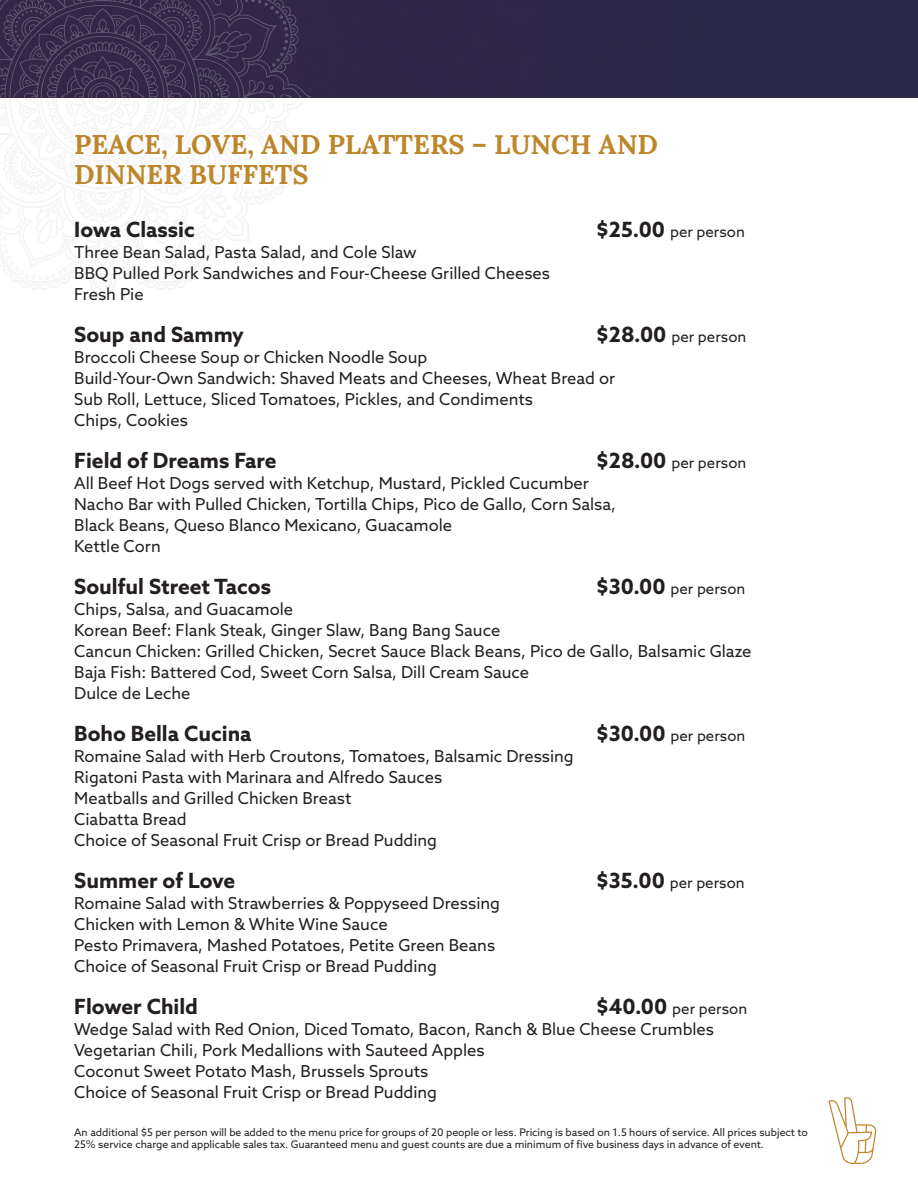
<style>
.page{position:relative;width:918px;height:1188px;background:#fff}
.page>*{position:absolute;margin:0;border:0;box-sizing:border-box;transform-origin:0 0}
.t1{font:700 27px/30px "Lora";color:#bd862b}
.t2{font:700 21px "Azo Sans";color:#231f20}
.t3{font:16.5px/21px "Azo Sans";color:#231f20}
.t4{font:15px "Azo Sans";color:#231f20}
.t5{font:10.5px/12px "Azo Sans";color:#231f20}
.s1{font-weight:700;font-size:21px}
</style>
<div class="page">
<div style="left:312px;top:0;width:606px;height:97px;background:#2d2848"></div>
<img style="left:0;top:0;width:312px;height:301px">
<svg style="left:828px;top:1097px;width:48px;height:67px"></svg>
<p class="t1" style="left:74px;top:127px;width:585px">PEACE, LOVE, AND PLATTERS – LUNCH AND<br>DINNER BUFFETS</p>
<p class="t2" style="left:74px;top:216px;width:122px">Iowa Classic</p>
<p class="t4" style="left:596px;top:222px;width:150px"><span class="s1">$25.00</span> per person</p>
<p class="t3" style="left:74px;top:241px;width:344px">Three Bean Salad, Pasta Salad, and Cole Slaw</p>
<p class="t3" style="left:74px;top:262px;width:477px">BBQ Pulled Pork Sandwiches and Four-Cheese Grilled Cheeses</p>
<p class="t3" style="left:74px;top:283px;width:71px">Fresh Pie</p>
<p class="t2" style="left:74px;top:321px;width:171px">Soup and Sammy</p>
<p class="t4" style="left:596px;top:327px;width:152px"><span class="s1">$28.00</span> per person</p>
<p class="t3" style="left:74px;top:346px;width:355px">Broccoli Cheese Soup or Chicken Noodle Soup</p>
<p class="t3" style="left:74px;top:367px;width:542px">Build-Your-Own Sandwich: Shaved Meats and Cheeses, Wheat Bread or</p>
<p class="t3" style="left:74px;top:388px;width:460px">Sub Roll, Lettuce, Sliced Tomatoes, Pickles, and Condiments</p>
<p class="t3" style="left:74px;top:409px;width:115px">Chips, Cookies</p>
<p class="t2" style="left:74px;top:447px;width:204px">Field of Dreams Fare</p>
<p class="t4" style="left:596px;top:453px;width:152px"><span class="s1">$28.00</span> per person</p>
<p class="t3" style="left:74px;top:472px;width:516px">All Beef Hot Dogs served with Ketchup, Mustard, Pickled Cucumber</p>
<p class="t3" style="left:74px;top:493px;width:543px">Nacho Bar with Pulled Chicken, Tortilla Chips, Pico de Gallo, Corn Salsa,</p>
<p class="t3" style="left:74px;top:514px;width:379px">Black Beans, Queso Blanco Mexicano, Guacamole<br>Kettle Corn</p>
<p class="t2" style="left:74px;top:573px;width:198px">Soulful Street Tacos</p>
<p class="t4" style="left:596px;top:579px;width:151px"><span class="s1">$30.00</span> per person</p>
<p class="t3" style="left:74px;top:598px;width:220px">Chips, Salsa, and Guacamole</p>
<p class="t3" style="left:74px;top:619px;width:428px">Korean Beef: Flank Steak, Ginger Slaw, Bang Bang Sauce</p>
<p class="t3" style="left:74px;top:640px;width:679px">Cancun Chicken: Grilled Chicken, Secret Sauce Black Beans, Pico de Gallo, Balsamic Glaze</p>
<p class="t3" style="left:74px;top:661px;width:457px">Baja Fish: Battered Cod, Sweet Corn Salsa, Dill Cream Sauce</p>
<p class="t3" style="left:74px;top:682px;width:118px">Dulce de Leche</p>
<p class="t2" style="left:74px;top:720px;width:179px">Boho Bella Cucina</p>
<p class="t4" style="left:596px;top:726px;width:151px"><span class="s1">$30.00</span> per person</p>
<p class="t3" style="left:74px;top:745px;width:501px">Romaine Salad with Herb Croutons, Tomatoes, Balsamic Dressing</p>
<p class="t3" style="left:74px;top:766px;width:370px">Rigatoni Pasta with Marinara and Alfredo Sauces</p>
<p class="t3" style="left:74px;top:787px;width:279px">Meatballs and Grilled Chicken Breast</p>
<p class="t3" style="left:74px;top:808px;width:114px">Ciabatta Bread</p>
<p class="t3" style="left:74px;top:829px;width:364px">Choice of Seasonal Fruit Crisp or Bread Pudding</p>
<p class="t2" style="left:74px;top:867px;width:162px">Summer of Love</p>
<p class="t4" style="left:596px;top:873px;width:150px"><span class="s1">$35.00</span> per person</p>
<p class="t3" style="left:74px;top:892px;width:427px">Romaine Salad with Strawberries &amp; Poppyseed Dressing</p>
<p class="t3" style="left:74px;top:913px;width:315px">Chicken with Lemon &amp; White Wine Sauce</p>
<p class="t3" style="left:74px;top:934px;width:423px">Pesto Primavera, Mashed Potatoes, Petite Green Beans</p>
<p class="t3" style="left:74px;top:955px;width:364px">Choice of Seasonal Fruit Crisp or Bread Pudding</p>
<p class="t2" style="left:74px;top:993px;width:125px">Flower Child</p>
<p class="t4" style="left:596px;top:999px;width:152px"><span class="s1">$40.00</span> per person</p>
<p class="t3" style="left:74px;top:1018px;width:641px">Wedge Salad with Red Onion, Diced Tomato, Bacon, Ranch &amp; Blue Cheese Crumbles</p>
<p class="t3" style="left:74px;top:1039px;width:412px">Vegetarian Chili, Pork Medallions with Sauteed Apples</p>
<p class="t3" style="left:74px;top:1060px;width:356px">Coconut Sweet Potato Mash, Brussels Sprouts</p>
<p class="t3" style="left:74px;top:1081px;width:364px">Choice of Seasonal Fruit Crisp or Bread Pudding</p>
<p class="t5" style="left:74px;top:1126px;width:735px">An additional $5 per person will be added to the menu price for groups of 20 people or less. Pricing is based on 1.5 hours of service. All prices subject to<br>25% service charge and applicable sales tax. Guaranteed menu and guest counts are due a minimum of five business days in advance of event.</p>
</div>
